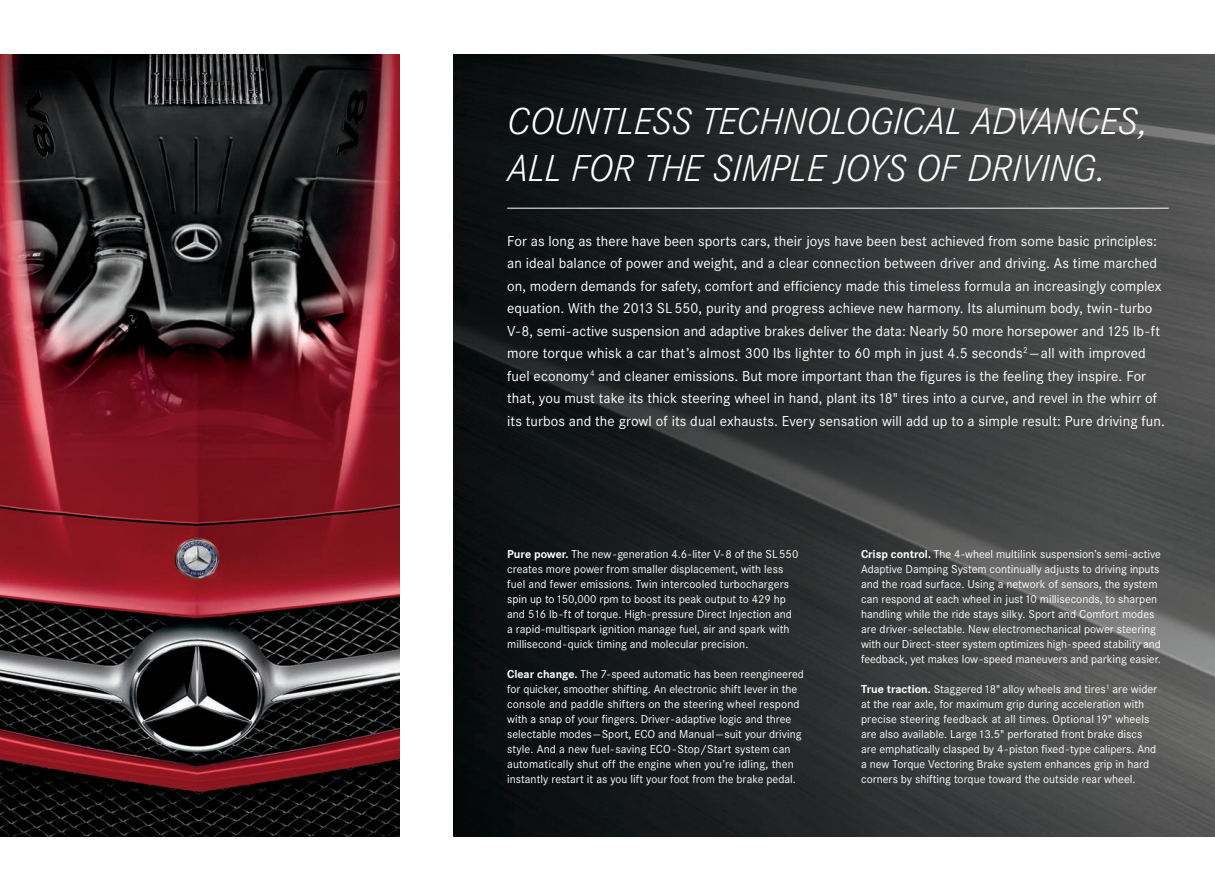
<style>
.page{position:relative;width:1215px;height:891px;background:#fff}
.page>*{position:absolute;margin:0;border:0;box-sizing:border-box;transform-origin:0 0}
.Headlines{font:italic 300 39px/46.8px "Corporate S";letter-spacing:-.01em;color:#fff}
.Main_Body_KO{font:15px/22.5px "Corporate S";letter-spacing:.005em;color:#fff}
.Sidebar_KO{font:12px/15px "Corporate S";color:#fff}
.s1{font-weight:700}
</style>
<div class="page">
<img style="left:0;top:54px;width:399px;height:783px">
<img style="left:453px;top:54px;width:762px;height:783px">
<hr style="left:507px;top:208px;width:662px;height:1px;background:#fff">
<p class="Headlines" style="left:507px;top:98px;width:642px">COUNTLESS TECHNOLOGICAL ADVANCES,<br>ALL FOR THE SIMPLE JOYS OF DRIVING.</p>
<p class="Main_Body_KO" style="left:507px;top:229px;width:659px">For as long as there have been sports cars, their joys have been best achieved from some basic principles: an ideal balance of power and weight, and a clear connection between driver and driving. As time marched on, modern demands for safety, comfort and efficiency made this timeless formula an increasingly complex equation. With the 2013 SL 550, purity and progress achieve new harmony. Its aluminum body, twin‑turbo V‑8, semi-active suspension and adaptive brakes deliver the data: Nearly 50 more horsepower and 125 lb-ft more torque whisk a car that’s almost 300 lbs lighter to 60 mph in just 4.5 seconds<sup>2</sup> — all with improved fuel economy <sup>4</sup> and cleaner emissions. But more important than the figures is the feeling they inspire. For that, you must take its thick steering wheel in hand, plant its 18" tires into a curve, and revel in the whirr of its turbos and the growl of its dual exhausts. Every sensation will add up to a simple result: Pure driving fun.</p>
<p class="Sidebar_KO" style="left:507px;top:547px;width:293px"><span class="s1">Pure power.</span> The new -generation 4.6-liter V-8 of the SL550 creates more power from smaller displacement, with less fuel and fewer emissions. Twin intercooled turbochargers spin up to 150,000 rpm to boost its peak output to 429 hp and 516 lb-ft of torque. High-pressure Direct Injection and a rapid-multispark ignition manage fuel, air and spark with millisecond-quick timing and molecular precision.</p>
<p class="Sidebar_KO" style="left:507px;top:667px;width:298px"><span class="s1">Clear change.</span> The 7-speed automatic has been reengineered for quicker, smoother shifting. An electronic shift lever in the console and paddle shifters on the steering wheel respond with a snap of your fingers. Driver-adaptive logic and three selectable modes—Sport, ECO and Manual—suit your driving style. And a new fuel-saving ECO -Stop/Start system can automatically shut off the engine when you’re idling, then instantly restart it as you lift your foot from the brake pedal.</p>
<p class="Sidebar_KO" style="left:861px;top:547px;width:301px"><span class="s1">Crisp control.</span> The 4-wheel multilink suspension’s semi-active Adaptive Damping System continually adjusts to driving inputs and the road surface. Using a network of sensors, the system can respond at each wheel in just 10 milliseconds, to sharpen handling while the ride stays silky. Sport and Comfort modes are driver-selectable. New electromechanical power steering with our Direct-steer system optimizes high-speed stability and feedback, yet makes low-speed maneuvers and parking easier.</p>
<p class="Sidebar_KO" style="left:861px;top:682px;width:298px"><span class="s1">True traction.</span> Staggered 18" alloy wheels and tires<sup>1</sup> are wider at the rear axle, for maximum grip during acceleration with precise steering feedback at all times. Optional 19" wheels are also available. Large 13.5" perforated front brake discs are emphatically clasped by 4-piston fixed-type calipers. And a new Torque Vectoring Brake system enhances grip in hard corners by shifting torque toward the outside rear wheel.</p>
</div>
